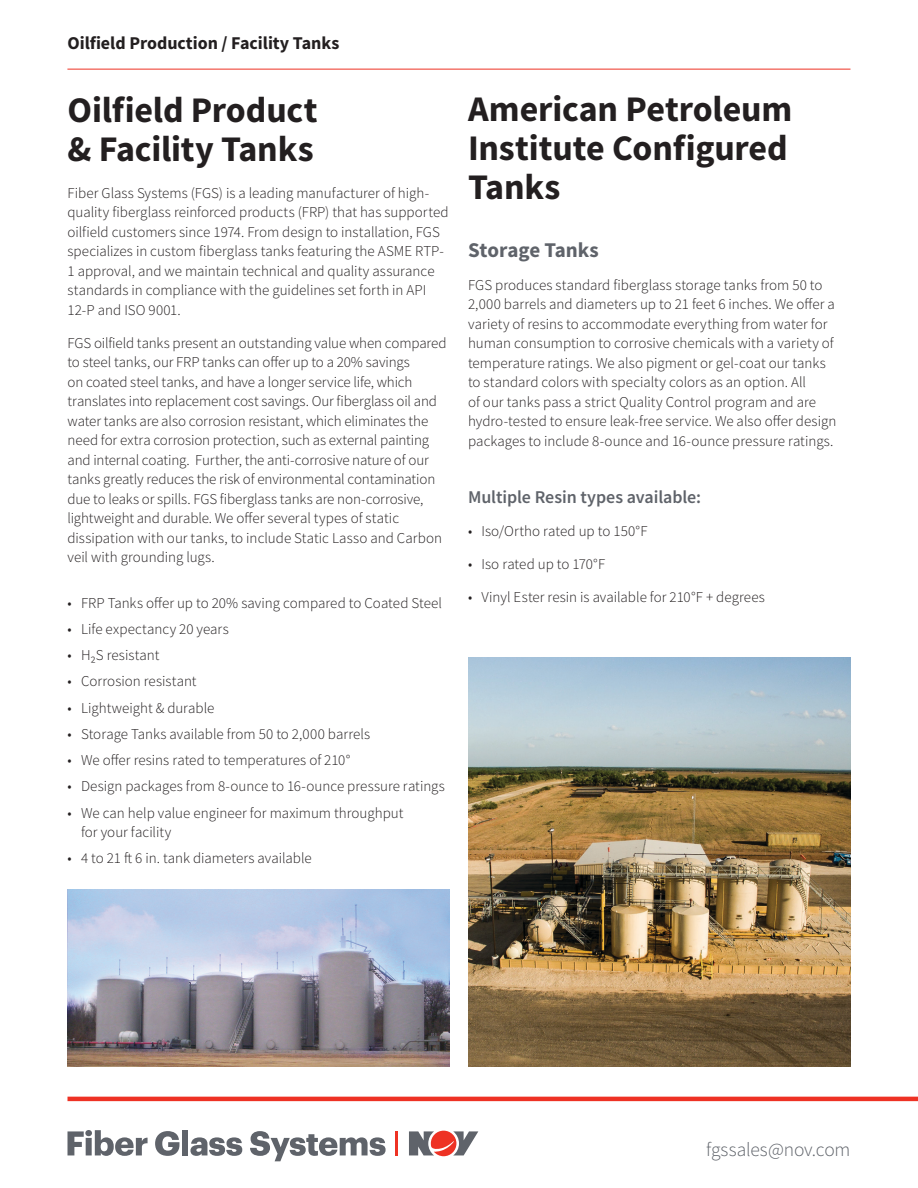
<style>
.page{position:relative;width:918px;height:1188px;background:#fff}
.page>*{position:absolute;margin:0;border:0;box-sizing:border-box;transform-origin:0 0}
.Body_Text__Source_Sans_Light_10_13{font:700 36px/39px "Source Sans Pro";letter-spacing:-.005em;color:#231f20}
.Body_Text__Source_Sans_Light_10_13-2{font:700 21px "Source Sans Pro";letter-spacing:-.005em;color:#5f636a}
.t1{font:300 19.5px "Source Sans Pro";letter-spacing:-.005em;color:#5f636a}
.t2{font:700 18px "Source Sans Pro";color:#231f20}
.Body_Text__Source_Sans_Light_10_13-3{font:600 18px "Source Sans Pro";letter-spacing:-.005em;color:#5f636a}
.Body_Text__Source_Sans_Light_10_13-4{font:300 15px/19.5px "Source Sans Pro";color:#231f20}
</style>
<div class="page">
<hr style="left:68px;top:1097px;width:850px;height:4px;background:#ee3224">
<svg style="left:409px;top:1131px;width:69px;height:25px"></svg>
<hr style="left:396px;top:1131px;width:2px;height:24px;background:#ee3224">
<svg style="left:68px;top:1130px;width:80px;height:26px"></svg>
<svg style="left:155px;top:1131px;width:24px;height:25px"></svg>
<div style="left:182px;top:1130px;width:6px;height:25px;background:#5f636a"></div>
<svg style="left:190px;top:1137px;width:52px;height:19px"></svg>
<svg style="left:250px;top:1131px;width:136px;height:30px"></svg>
<img style="left:67px;top:889px;width:383px;height:177px">
<img style="left:468px;top:658px;width:382px;height:408px">
<hr style="left:67px;top:69px;width:783px;height:1px;background:#ee3224">
<p class="t2" style="left:67px;top:31px;width:273px">Oilfield Production / Facility Tanks</p>
<p class="Body_Text__Source_Sans_Light_10_13" style="left:67px;top:90px;width:252px">Oilfield Product &amp; Facility Tanks</p>
<p class="Body_Text__Source_Sans_Light_10_13" style="left:468px;top:89px;width:326px">American Petroleum<br>Institute Configured</p>
<p class="Body_Text__Source_Sans_Light_10_13-4" style="left:68px;top:183px;width:363px">Fiber Glass Systems (FGS) is a leading manufacturer of high-</p>
<p class="Body_Text__Source_Sans_Light_10_13" style="left:468px;top:167px;width:94px">Tanks</p>
<p class="Body_Text__Source_Sans_Light_10_13-4" style="left:68px;top:202px;width:383px">quality fiberglass reinforced products (FRP) that has supported oilfield customers since 1974. From design to installation, FGS specializes in custom fiberglass tanks featuring the ASME RTP-1 approval, and we maintain technical and quality assurance standards in compliance with the guidelines set forth in API 12-P and ISO 9001.</p>
<p class="Body_Text__Source_Sans_Light_10_13-4" style="left:68px;top:333px;width:381px">FGS oilfield tanks present an outstanding value when compared to steel tanks, our FRP tanks can offer up to a 20% savings<br>on coated steel tanks, and have a longer service life, which translates into replacement cost savings. Our fiberglass oil and water tanks are also corrosion resistant, which eliminates the need for extra corrosion protection, such as external painting and internal coating. Further, the anti-corrosive nature of our tanks greatly reduces the risk of environmental contamination due to leaks or spills. FGS fiberglass tanks are non-corrosive, lightweight and durable. We offer several types of static dissipation with our tanks, to include Static Lasso and Carbon veil with grounding lugs.</p>
<p class="Body_Text__Source_Sans_Light_10_13-4" style="left:68px;top:593px;width:376px">• FRP Tanks offer up to 20% saving compared to Coated Steel</p>
<p class="Body_Text__Source_Sans_Light_10_13-4" style="left:68px;top:619px;width:163px">• Life expectancy 20 years</p>
<p class="Body_Text__Source_Sans_Light_10_13-4" style="left:68px;top:645px;width:94px">• H2S resistant</p>
<p class="Body_Text__Source_Sans_Light_10_13-4" style="left:68px;top:672px;width:131px">• Corrosion resistant</p>
<p class="Body_Text__Source_Sans_Light_10_13-4" style="left:68px;top:698px;width:149px">• Lightweight &amp; durable</p>
<p class="Body_Text__Source_Sans_Light_10_13-4" style="left:68px;top:724px;width:304px">• Storage Tanks available from 50 to 2,000 barrels</p>
<p class="Body_Text__Source_Sans_Light_10_13-4" style="left:68px;top:750px;width:284px">• We offer resins rated to temperatures of 210°</p>
<p class="Body_Text__Source_Sans_Light_10_13-4" style="left:68px;top:777px;width:379px">• Design packages from 8-ounce to 16-ounce pressure ratings</p>
<p class="Body_Text__Source_Sans_Light_10_13-4" style="left:81px;top:803px;width:324px;text-indent:-14px">• We can help value engineer for maximum throughput for your facility</p>
<p class="Body_Text__Source_Sans_Light_10_13-4" style="left:68px;top:849px;width:246px">• 4 to 21 ft 6 in. tank diameters available</p>
<p class="Body_Text__Source_Sans_Light_10_13-2" style="left:468px;top:235px;width:132px">Storage Tanks</p>
<p class="Body_Text__Source_Sans_Light_10_13-4" style="left:468px;top:275px;width:370px">FGS produces standard fiberglass storage tanks from 50 to 2,000 barrels and diameters up to 21 feet 6 inches. We offer a variety of resins to accommodate everything from water for human consumption to corrosive chemicals with a variety of temperature ratings. We also pigment or gel-coat our tanks to standard colors with specialty colors as an option. All<br>of our tanks pass a strict Quality Control program and are hydro-tested to ensure leak-free service. We also offer design packages to include 8-ounce and 16-ounce pressure ratings.</p>
<p class="Body_Text__Source_Sans_Light_10_13-3" style="left:468px;top:485px;width:235px">Multiple Resin types available:</p>
<p class="Body_Text__Source_Sans_Light_10_13-4" style="left:468px;top:521px;width:181px">• Iso/Ortho rated up to 150°F</p>
<p class="Body_Text__Source_Sans_Light_10_13-4" style="left:468px;top:554px;width:139px">• Iso rated up to 170°F</p>
<p class="Body_Text__Source_Sans_Light_10_13-4" style="left:468px;top:587px;width:298px">• Vinyl Ester resin is available for 210°F + degrees</p>
<h3 class="t1" style="left:706px;top:1137px;width:146px">fgssales@nov.com</h3>
</div>
